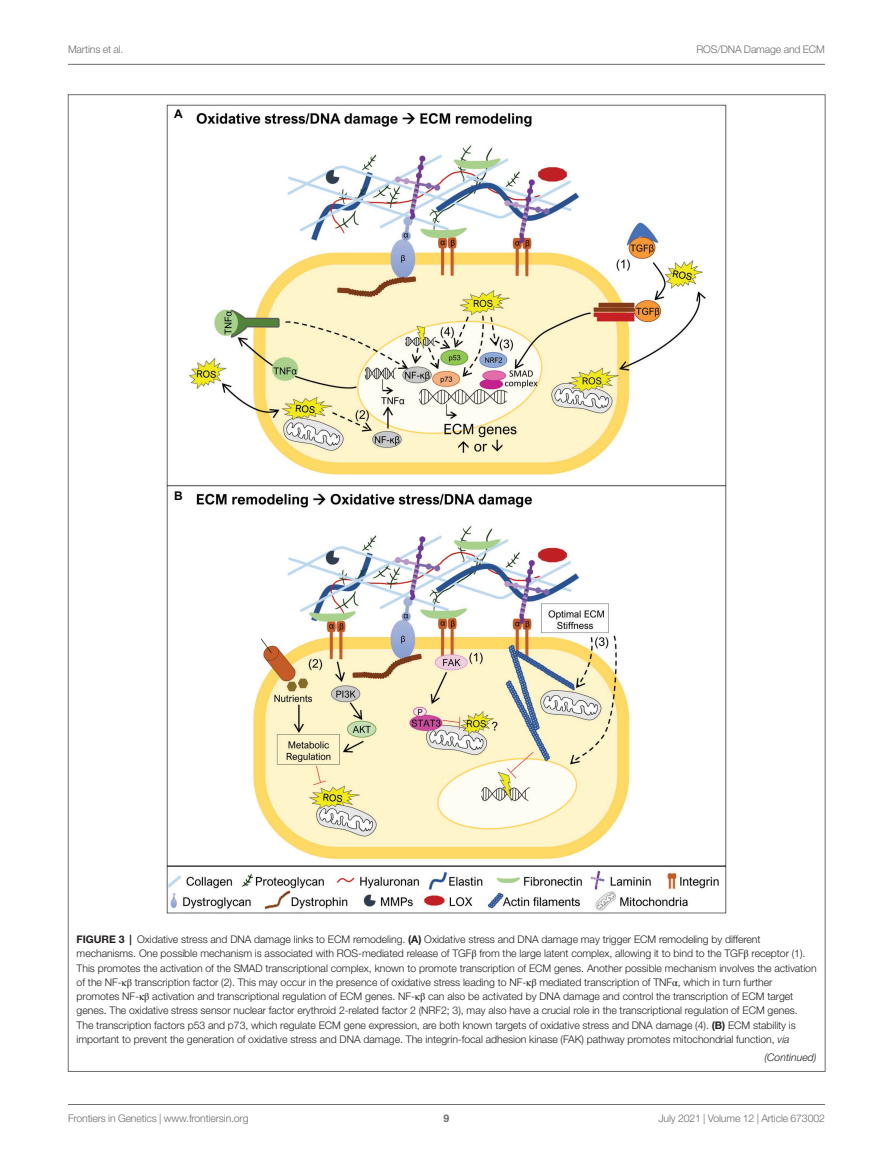
<style>
.page{position:relative;width:893px;height:1170px;background:#fff}
.page>*{position:absolute;margin:0;border:0;box-sizing:border-box;transform-origin:0 0}
.t1{font:700 12px "Arial";color:#040503}
.FIG_LEG{font:300 10.5px/14.2px "Helvetica Neue LT Std";letter-spacing:-.005em;color:#231f20}
.t2{font:300 10.5px "Helvetica Neue LT Std";letter-spacing:-.015em;color:#6c6d70}
.FIG{font:italic 300 10.5px "Helvetica Neue LT Std";color:#231f20}
.t3{font:700 10.5px "Helvetica Neue LT Std";color:#6c6d70}
.s1{font-weight:700}
.s2{font-family:"STIX General";font-weight:400}
.s3{font-style:italic}
</style>
<div class="page">
<hr style="left:68px;top:64px;width:757px;height:1px;background:#6c6d70">
<hr style="left:68px;top:1104px;width:757px;height:1px;background:#6c6d70">
<img style="left:166px;top:104px;width:561px;height:809px">
<p class="t2" style="left:68px;top:42px;width:57px">Martins et al.</p>
<p class="t2" style="left:696px;top:42px;width:130px">ROS/DNA Damage and ECM</p>
<p class="t1" style="left:174px;top:106px;width:10px">A</p>
<p class="t1" style="left:174px;top:487px;width:10px">B</p>
<p class="FIG_LEG" style="left:77px;top:932px;width:741px"><span class="s1">FIGURE 3 |</span> Oxidative stress and DNA damage links to ECM remodeling. <span class="s1">(A)</span> Oxidative stress and DNA damage may trigger ECM remodeling by different mechanisms. One possible mechanism is associated with ROS-mediated release of TGF<span class="s2">β</span> from the large latent complex, allowing it to bind to the TGF<span class="s2">β</span> receptor (1).<br>This promotes the activation of the SMAD transcriptional complex, known to promote transcription of ECM genes. Another possible mechanism involves the activation of the NF-<span class="s2">κβ</span> transcription factor (2). This may occur in the presence of oxidative stress leading to NF-<span class="s2">κβ</span> mediated transcription of TNF<span class="s2">α</span>, which in turn further promotes NF-<span class="s2">κβ</span> activation and transcriptional regulation of ECM genes. NF-<span class="s2">κβ</span> can also be activated by DNA damage and control the transcription of ECM target genes. The oxidative stress sensor nuclear factor erythroid 2-related factor 2 (NRF2; 3), may also have a crucial role in the transcriptional regulation of ECM genes.<br>The transcription factors p53 and p73, which regulate ECM gene expression, are both known targets of oxidative stress and DNA damage (4). <span class="s1">(B)</span> ECM stability is important to prevent the generation of oxidative stress and DNA damage. The integrin-focal adhesion kinase (FAK) pathway promotes mitochondrial function, <span class="s3">via</span></p>
<p class="FIG" style="left:764px;top:1051px;width:54px">(Continued)</p>
<p class="t2" style="left:68px;top:1111px;width:182px">Frontiers in Genetics | www.frontiersin.org</p>
<p class="t3" style="left:444px;top:1111px;width:7px">9</p>
<p class="t2" style="left:658px;top:1111px;width:168px">July 2021 | Volume 12 | Article 673002</p>
</div>
